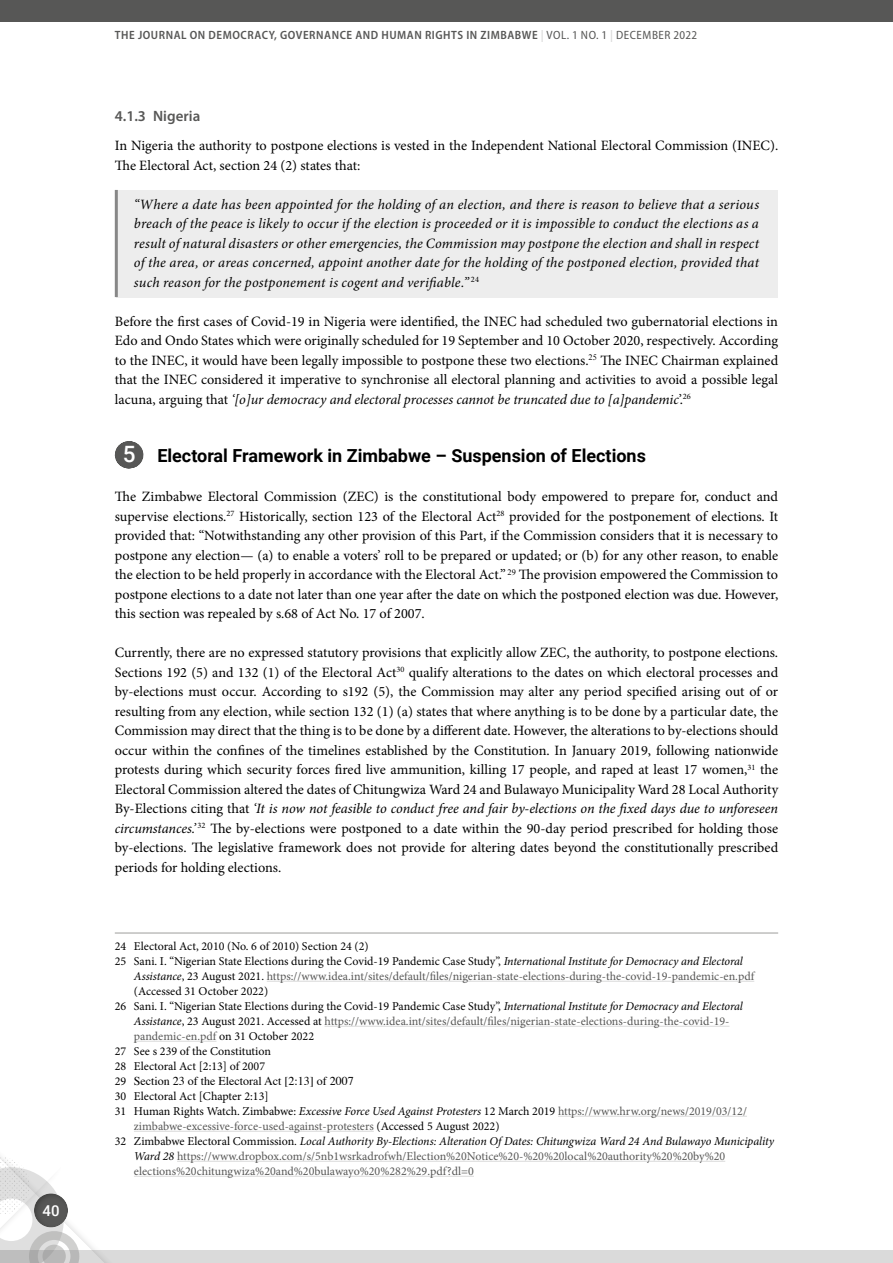
<style>
.page{position:relative;width:893px;height:1263px;background:#fff}
.page>*{position:absolute;margin:0;border:0;box-sizing:border-box;transform-origin:0 0}
.Head-A-circle{font:700 18px "Roboto";color:#000}
.Head-C{font:600 15px "Myriad Pro";color:#575756}
.t1{font:500 15px "Roboto";color:#fff}
.Body_SA{font:14.25px/19.5px "Minion Pro";color:#000;text-align:justify}
.Body_NSA{font:14.25px/19.5px "Minion Pro";color:#000;text-align:justify}
.Quote_SA{font:italic 14.25px/19.5px "Minion Pro";letter-spacing:.01em;color:#000;text-align:justify}
.Footnote_text{font:12px/15px "Minion Pro";color:#000}
.Footnote_text-2{font:12px/15px "Minion Pro";color:#575756}
.t2{font:600 semi-condensed 12px "Myriad Pro";letter-spacing:.045em;color:#575756}
.Footnote_text-3{font:12px "Times";color:#000}
.s1{color:#dadada}
.s2{font-weight:400}
.s3{font-style:italic}
.s4{font-weight:500;font-size:22.5px;color:#fff}
.s5{color:#575756}
.s6{font-family:"Minion Pro"}
.s7{color:#000}
.s8{font-style:italic;color:#000}
</style>
<div class="page">
<div style="left:0;top:0;width:893px;height:21px;background:#575756"></div>
<div style="left:0;top:1251px;width:893px;height:12px;background:#dadada"></div>
<div style="left:116px;top:190px;width:662px;height:107px;background:#ededed"></div>
<hr style="left:115px;top:190px;width:3px;height:107px;background:#878787">
<svg style="left:128px;top:441px;width:2px;height:27px"></svg>
<hr style="left:115px;top:933px;width:663px;height:1px;background:#9d9d9c">
<hr style="left:267px;top:981px;width:487px;height:1px;background:#dadada">
<hr style="left:325px;top:1026px;width:404px;height:1px;background:#dadada">
<hr style="left:134px;top:1041px;width:82px;height:1px;background:#dadada">
<hr style="left:558px;top:1116px;width:189px;height:1px;background:#dadada">
<hr style="left:134px;top:1131px;width:240px;height:1px;background:#dadada">
<hr style="left:177px;top:1161px;width:548px;height:1px;background:#dadada">
<hr style="left:134px;top:1176px;width:340px;height:1px;background:#dadada">
<svg style="left:0;top:1157px;width:123px;height:106px"></svg>
<div style="left:33px;top:1192px;width:38px;height:38px;background:#000;opacity:.3"></div>
<p class="t1" style="left:42px;top:1200px;width:19px">40</p>
<p class="t2" style="left:115px;top:27px;width:584px">THE JOURNAL ON DEMOCRACY, GOVERNANCE AND HUMAN RIGHTS IN ZIMBABWE <span class="s1">|</span> <span class="s2">VOL. 1 NO. 1</span> <span class="s1">|</span> <span class="s2">DECEMBER 2022</span></p>
<p class="Head-C" style="left:115px;top:108px;width:87px">4.1.3 Nigeria</p>
<p class="Body_SA" style="left:115px;top:136px;width:665px">In Nigeria the authority to postpone elections is vested in the Independent National Electoral Commission (INEC).<br>The Electoral Act, section 24 (2) states that:</p>
<p class="Quote_SA" style="left:134px;top:194px;width:627px">“Where a date has been appointed for the holding of an election, and there is reason to believe that a serious breach of the peace is likely to occur if the election is proceeded or it is impossible to conduct the elections as a result of natural disasters or other emergencies, the Commission may postpone the election and shall in respect of the area, or areas concerned, appoint another date for the holding of the postponed election, provided that such reason for the postponement is cogent and verifiable.” <sup>24</sup></p>
<p class="Body_NSA" style="left:115px;top:312px;width:665px">Before the first cases of Covid-19 in Nigeria were identified, the INEC had scheduled two gubernatorial elections in Edo and Ondo States which were originally scheduled for 19 September and 10 October 2020, respectively. According to the INEC, it would have been legally impossible to postpone these two elections.<sup>25</sup> The INEC Chairman explained that the INEC considered it imperative to synchronise all electoral planning and activities to avoid a possible legal lacuna, arguing that <span class="s3">‘[o]ur democracy and electoral processes cannot be truncated due to [a]pandemic</span>’.<sup>26</sup></p>
<p class="Head-A-circle" style="left:123px;top:443px;width:525px"><span class="s4">5</span> Electoral Framework in Zimbabwe – Suspension of Elections</p>
<p class="Body_SA" style="left:115px;top:487px;width:665px">The Zimbabwe Electoral Commission (ZEC) is the constitutional body empowered to prepare for, conduct and supervise elections.<sup>27</sup> Historically, section 123 of the Electoral Act<sup>28</sup> provided for the postponement of elections. It provided that: “Notwithstanding any other provision of this Part, if the Commission considers that it is necessary to postpone any election— (a) to enable a voters’ roll to be prepared or updated; or (b) for any other reason, to enable the election to be held properly in accordance with the Electoral Act.” <sup>29</sup> The provision empowered the Commission to postpone elections to a date not later than one year after the date on which the postponed election was due. However, this section was repealed by s.68 of Act No. 17 of 2007.</p>
<p class="Body_SA" style="left:115px;top:643px;width:665px">Currently, there are no expressed statutory provisions that explicitly allow ZEC, the authority, to postpone elections.<br>Sections 192 (5) and 132 (1) of the Electoral Act<sup>30</sup> qualify alterations to the dates on which electoral processes and by-elections must occur. According to s192 (5), the Commission may alter any period specified arising out of or resulting from any election, while section 132 (1) (a) states that where anything is to be done by a particular date, the Commission may direct that the thing is to be done by a different date. However, the alterations to by-elections should occur within the confines of the timelines established by the Constitution. In January 2019, following nationwide protests during which security forces fired live ammunition, killing 17 people, and raped at least 17 women,<sup>31</sup> the Electoral Commission altered the dates of Chitungwiza Ward 24 and Bulawayo Municipality Ward 28 Local Authority By-Elections citing that <span class="s3">‘It is now not feasible to conduct free and fair by-elections on the fixed days due to unforeseen circumstances.’</span> <sup>32</sup> The by-elections were postponed to a date within the 90-day period prescribed for holding those by-elections. The legislative framework does not provide for altering dates beyond the constitutionally prescribed periods for holding elections.</p>
<p class="Footnote_text" style="left:115px;top:938px;width:255px">24 Electoral Act, 2010 (No. 6 of 2010) Section 24 (2)</p>
<p class="Footnote_text" style="left:134px;top:953px;width:622px;text-indent:-19px">25 Sani. I. “Nigerian State Elections during the Covid-19 Pandemic Case Study”, <span class="s3">International Institute for Democracy and Electoral<br>Assistance</span>, 23 August 2021. <span class="s5">https://www.idea.int/sites/default/files/nigerian-state-elections-during-the-covid-19-pandemic-en.pdf </span>(Accessed 31 October 2022)</p>
<p class="Footnote_text" style="left:134px;top:998px;width:610px;text-indent:-19px">26 Sani. I. “Nigerian State Elections during the Covid-19 Pandemic Case Study”, <span class="s3">International Institute for Democracy and Electoral<br>Assistance</span>, 23 August 2021. Accessed at <span class="s5">https://www.idea.int/sites/default/files/nigerian-state-elections-during-the-covid-19- pandemic-en.pdf</span> on 31 October 2022</p>
<p class="Footnote_text" style="left:115px;top:1043px;width:158px">27 See s 239 of the Constitution</p>
<p class="Footnote_text" style="left:115px;top:1058px;width:152px">28 Electoral Act [2:13] of 2007</p>
<p class="Footnote_text-3" style="left:115px;top:1069px;width:241px"><span class="s6">29</span> Section 23 of the Electoral Act [2:13] of 2007</p>
<p class="Footnote_text" style="left:115px;top:1088px;width:155px">30 Electoral Act [Chapter 2:13]</p>
<p class="Footnote_text-2" style="left:134px;top:1103px;width:615px;text-indent:-19px"><span class="s7">31 Human Rights Watch. Zimbabwe:</span> <span class="s8">Excessive Force Used Against Protesters</span> <span class="s7">12 March 2019</span> https://www.hrw.org/news/2019/03/12/ zimbabwe-excessive-force-used-against-protesters <span class="s7">(Accessed 5 August 2022)</span></p>
<p class="Footnote_text-2" style="left:134px;top:1133px;width:642px;text-indent:-19px"><span class="s7">32 Zimbabwe Electoral Commission.</span> <span class="s8">Local Authority By-Elections: Alteration Of Dates: Chitungwiza Ward 24 And Bulawayo Municipality<br>Ward 28</span> https://www.dropbox.com/s/5nb1wsrkadrofwh/Election%20Notice%20-%20%20local%20authority%20%20by%20 elections%20chitungwiza%20and%20bulawayo%20%282%29.pdf?dl=0</p>
</div>
